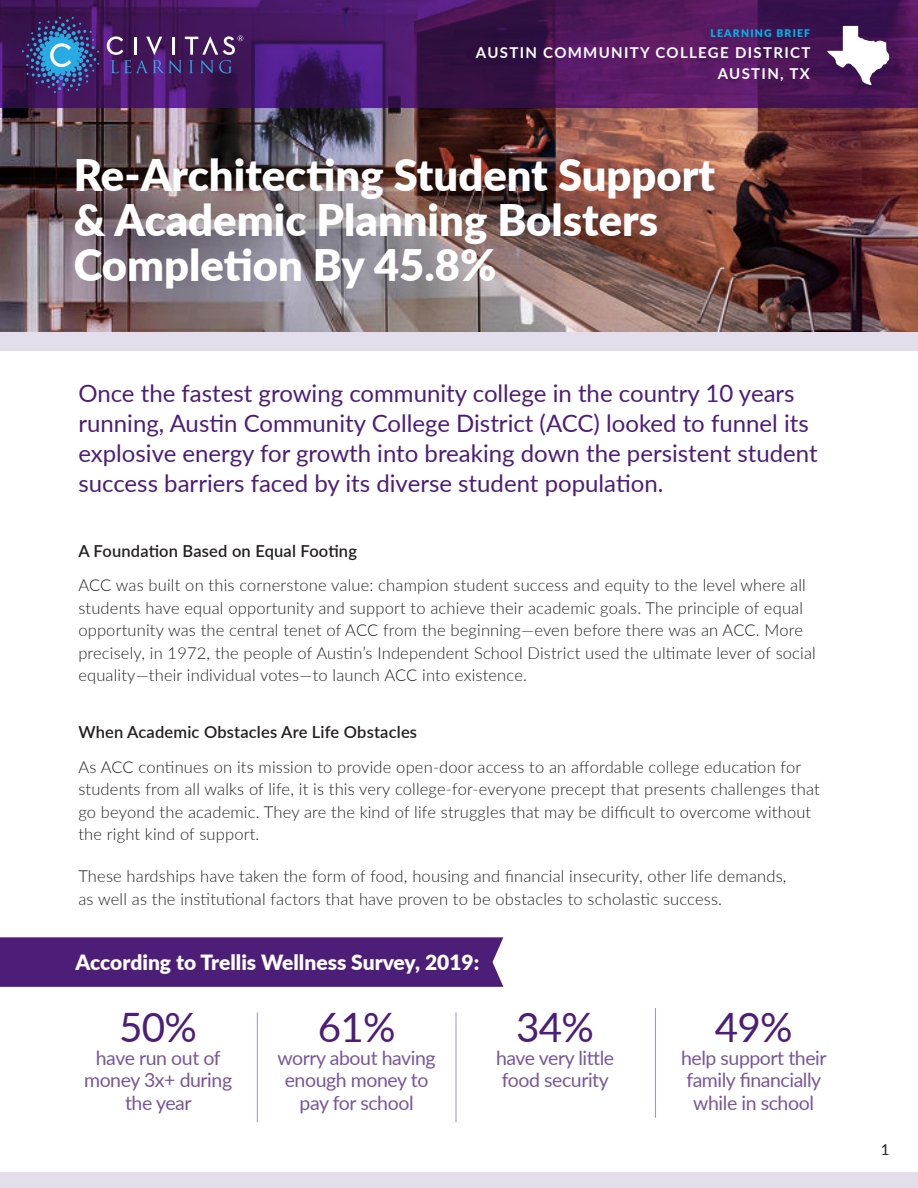
<style>
.page{position:relative;width:918px;height:1188px;background:#fff}
.page>*{position:absolute;margin:0;border:0;box-sizing:border-box;transform-origin:0 0}
.t1{font:900 43.5px/45px "Lato";color:#fff}
.t2{font:40.5px "Lato";letter-spacing:-.02em;color:#4d1e77}
.lead_in{font:24px/30px "Lato";color:#4d1e77}
.t3{font:900 21px "Lato";color:#fff}
.t4{font:19.5px/22.5px "Lato";letter-spacing:-.02em;color:#795699;text-align:center}
.page_1_-_paragraph{font:300 16.5px/22.5px "Lato";letter-spacing:.01em;color:#231f20}
.page_2_-_subheads{font:600 16.5px "Lato";letter-spacing:.01em;color:#231f20}
.t5{font:700 15px/21px "Lato";letter-spacing:.09em;color:#fff;text-align:right}
.t6{font:15px "Lato";color:#231f20}
.t7{font:900 10.5px "Lato";letter-spacing:.11em;color:#00b4e3}
</style>
<div class="page">
<div style="left:0;top:2px;width:918px;height:349px;background:#e4ddeb"></div>
<img style="left:0;top:108px;width:918px;height:223px">
<svg style="left:0;top:0;width:918px;height:108px;background:#47175c"></svg>
<svg style="left:22px;top:17px;width:77px;height:76px;background:#3c4b88"></svg>
<svg style="left:107px;top:35px;width:136px;height:38px;background:#563774"></svg>
<svg style="left:827px;top:26px;width:62px;height:59px;background:#9982a3"></svg>
<div style="left:0;top:937px;width:503px;height:50px;background:#4d1e77"></div>
<hr style="left:257px;top:1012px;width:1px;height:110px;background:#a68fbb">
<hr style="left:456px;top:1012px;width:1px;height:110px;background:#a68fbb">
<hr style="left:655px;top:1008px;width:1px;height:110px;background:#a68fbb">
<div style="left:0;top:1172px;width:918px;height:16px;background:#e4ddeb"></div>
<p class="t7" style="left:710px;top:25px;width:101px">LEARNING BRIEF</p>
<p class="t5" style="left:476px;top:42px;width:336px">AUSTIN COMMUNITY COLLEGE DISTRICT<br>AUSTIN, TX</p>
<p class="t1" style="left:74px;top:151px;width:643px">Re-Architecting Student Support &amp; Academic Planning Bolsters<br>Completion By 45.8%</p>
<p class="lead_in" style="left:78px;top:378px;width:741px">Once the fastest growing community college in the country 10 years running, Austin Community College District (ACC) looked to funnel its explosive energy for growth into breaking down the persistent student success barriers faced by its diverse student population.</p>
<p class="page_2_-_subheads" style="left:78px;top:539px;width:280px">A Foundation Based on Equal Footing</p>
<p class="page_1_-_paragraph" style="left:78px;top:574px;width:739px">ACC was built on this cornerstone value: champion student success and equity to the level where all students have equal opportunity and support to achieve their academic goals. The principle of equal opportunity was the central tenet of ACC from the beginning—even before there was an ACC. More precisely, in 1972, the people of Austin’s Independent School District used the ultimate lever of social equality—their individual votes—to launch ACC into existence.</p>
<p class="page_2_-_subheads" style="left:78px;top:720px;width:340px">When Academic Obstacles Are Life Obstacles</p>
<p class="page_1_-_paragraph" style="left:78px;top:755px;width:743px">As ACC continues on its mission to provide open-door access to an affordable college education for students from all walks of life, it is this very college-for-everyone precept that presents challenges that go beyond the academic. They are the kind of life struggles that may be difficult to overcome without the right kind of support.</p>
<p class="page_1_-_paragraph" style="left:78px;top:865px;width:710px">These hardships have taken the form of food, housing and financial insecurity, other life demands, as well as the institutional factors that have proven to be obstacles to scholastic success.</p>
<p class="t3" style="left:76px;top:947px;width:405px">According to Trellis Wellness Survey, 2019:</p>
<p class="t2" style="left:119px;top:998px;width:79px">50%</p>
<p class="t4" style="left:84px;top:1045px;width:150px">have run out of money 3x+ during the year</p>
<p class="t2" style="left:318px;top:998px;width:79px">61%</p>
<p class="t4" style="left:277px;top:1045px;width:160px">worry about having enough money to pay for school</p>
<p class="t2" style="left:516px;top:998px;width:79px">34%</p>
<p class="t4" style="left:496px;top:1045px;width:120px;text-align:left">have very little food security</p>
<p class="t2" style="left:715px;top:998px;width:79px">49%</p>
<p class="t4" style="left:681px;top:1045px;width:147px">help support their family financially while in school</p>
<p class="t6" style="left:881px;top:1139px;width:10px">1</p>
</div>
